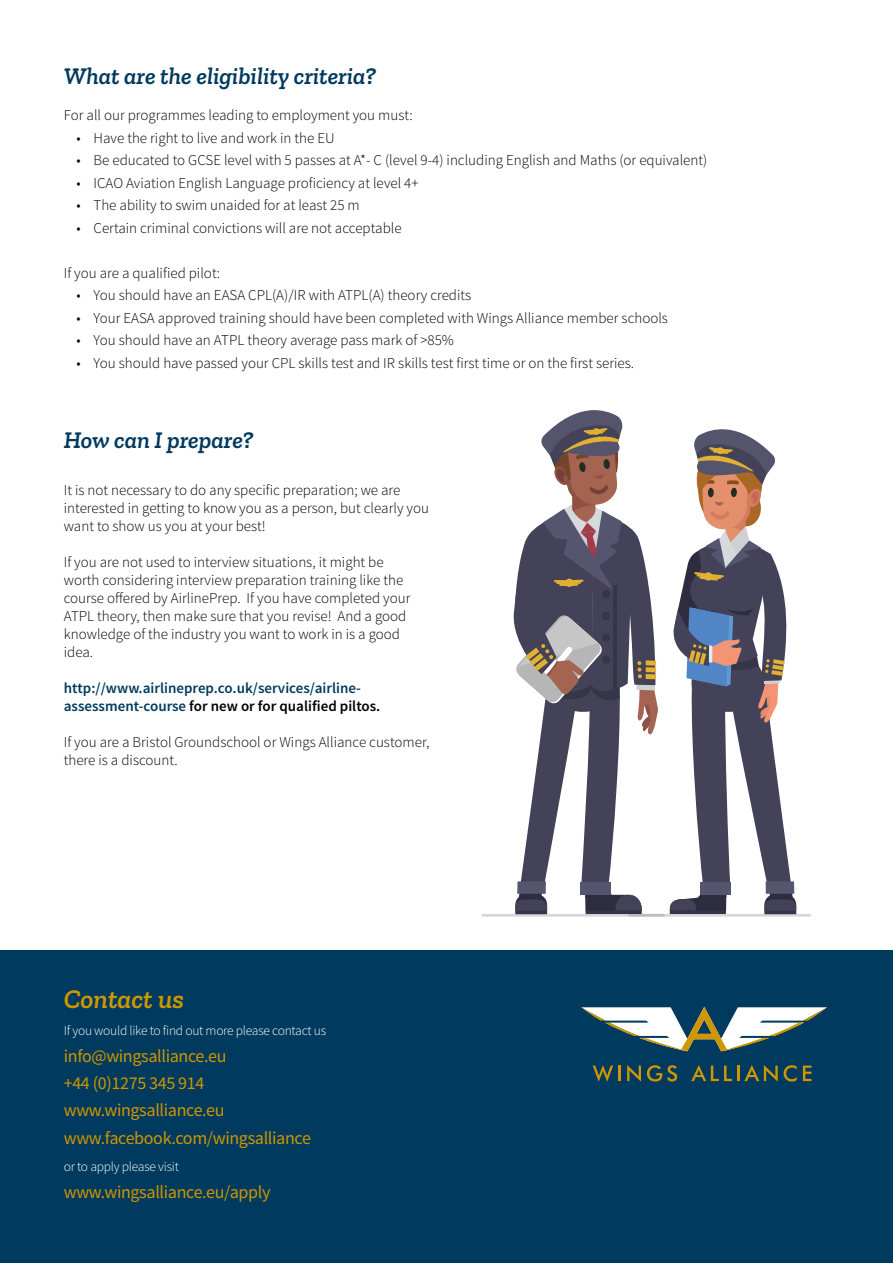
<style>
.page{position:relative;width:893px;height:1263px;background:#fff}
.page>*{position:absolute;margin:0;border:0;box-sizing:border-box;transform-origin:0 0}
.t1{font:italic 600 27px "Zilla Slab";color:#ce9700}
.t2{font:italic 600 24px "Zilla Slab";color:#003a5e}
.t3{font:18px/27px "Source Sans Pro";letter-spacing:-.02em;color:#ce9700}
.t4{font:300 15px/18px "Source Sans Pro";color:#000}
.t5{font:600 15px/18px "Source Sans Pro";color:#003a5e}
.t6{font:300 13.5px "Source Sans Pro";letter-spacing:-.02em;color:#fff}
.s1{color:#000}
</style>
<div class="page">
<div style="left:0;top:950px;width:893px;height:313px;background:#003a5e"></div>
<svg style="left:593px;top:1065px;width:27px;height:17px"></svg>
<svg style="left:627px;top:1065px;width:14px;height:17px"></svg>
<svg style="left:647px;top:1065px;width:30px;height:16px"></svg>
<svg style="left:691px;top:1065px;width:41px;height:16px"></svg>
<hr style="left:737px;top:1065px;width:3px;height:16px;background:#ce9700">
<svg style="left:744px;top:1065px;width:34px;height:17px"></svg>
<svg style="left:784px;top:1065px;width:13px;height:16px"></svg>
<svg style="left:803px;top:1065px;width:8px;height:16px"></svg>
<svg style="left:581px;top:1007px;width:246px;height:44px"></svg>
<svg style="left:481px;top:410px;width:330px;height:507px"></svg>
<h2 class="t2" style="left:64px;top:63px;width:314px">What are the eligibility criteria?</h2>
<p class="t4" style="left:64px;top:106px;width:350px">For all our programmes leading to employment you must:</p>
<p class="t4" style="left:77px;top:129px;width:260px">• Have the right to live and work in the EU</p>
<p class="t4" style="left:77px;top:151px;width:632px">• Be educated to GCSE level with 5 passes at A*- C (level 9-4) including English and Maths (or equivalent)</p>
<p class="t4" style="left:77px;top:174px;width:344px">• ICAO Aviation English Language proficiency at level 4+</p>
<p class="t4" style="left:77px;top:196px;width:285px">• The ability to swim unaided for at least 25 m</p>
<p class="t4" style="left:77px;top:219px;width:327px">• Certain criminal convictions will are not acceptable</p>
<p class="t4" style="left:64px;top:264px;width:158px">If you are a qualified pilot:</p>
<p class="t4" style="left:77px;top:286px;width:396px">• You should have an EASA CPL(A)/IR with ATPL(A) theory credits</p>
<p class="t4" style="left:77px;top:309px;width:593px">• Your EASA approved training should have been completed with Wings Alliance member schools</p>
<p class="t4" style="left:77px;top:331px;width:379px">• You should have an ATPL theory average pass mark of &gt;85%</p>
<p class="t4" style="left:77px;top:354px;width:559px">• You should have passed your CPL skills test and IR skills test first time or on the first series.</p>
<h2 class="t2" style="left:64px;top:427px;width:191px">How can I prepare?</h2>
<p class="t4" style="left:64px;top:481px;width:367px">It is not necessary to do any specific preparation; we are interested in getting to know you as a person, but clearly you want to show us you at your best!</p>
<p class="t4" style="left:64px;top:553px;width:348px">If you are not used to interview situations, it might be worth considering interview preparation training like the course offered by AirlinePrep. If you have completed your ATPL theory, then make sure that you revise! And a good knowledge of the industry you want to work in is a good idea.</p>
<p class="t5" style="left:64px;top:680px;width:318px">http://www.airlineprep.co.uk/services/airline&shy;assessment-course <span class="s1">for new or for qualified piltos.</span></p>
<p class="t4" style="left:64px;top:733px;width:367px">If you are a Bristol Groundschool or Wings Alliance customer, there is a discount.</p>
<h1 class="t1" style="left:64px;top:984px;width:122px">Contact us</h1>
<p class="t6" style="left:64px;top:1023px;width:264px">If you would like to find out more please contact us</p>
<p class="t3" style="left:64px;top:1043px;width:249px">info@wingsalliance.eu<br>+44 (0)1275 345 914 www.wingsalliance.eu www.facebook.com/wingsalliance</p>
<p class="t6" style="left:64px;top:1158px;width:117px">or to apply please visit</p>
<p class="t3" style="left:64px;top:1178px;width:208px">www.wingsalliance.eu/apply</p>
</div>
